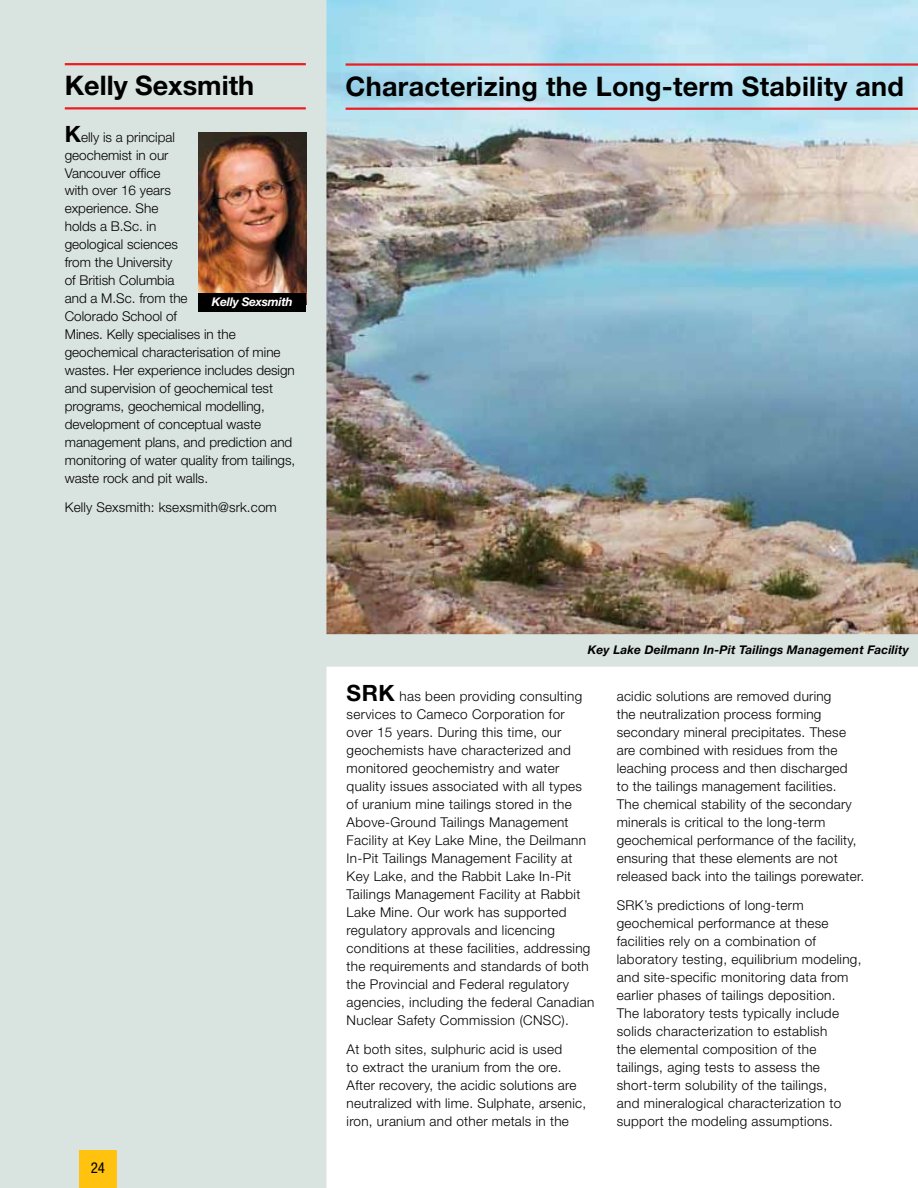
<style>
.page{position:relative;width:918px;height:1188px;background:#fff}
.page>*{position:absolute;margin:0;border:0;box-sizing:border-box;transform-origin:0 0}
.t1{font:700 27px "Helvetica Neue";letter-spacing:.01em;color:#000}
.t2{font:condensed 15px "Helvetica Neue";color:#000}
.t3{font:300 13.5px/18px "Helvetica Neue";letter-spacing:.02em;color:#000}
.t4{font:300 13.5px/18px "Helvetica Neue";color:#000}
.t5{font:italic 700 12px "Helvetica Neue";letter-spacing:.01em;color:#000}
.t6{font:italic 700 12px "Helvetica Neue";letter-spacing:-.02em;color:#fff}
.s1{font-weight:700;font-size:22.5px}
</style>
<div class="page">
<img style="left:326px;top:0;width:592px;height:634px">
<div style="left:326px;top:634px;width:592px;height:33px;background:#d9e3e0"></div>
<hr style="left:346px;top:63px;width:572px;height:3px;background:#ed1d24">
<hr style="left:346px;top:108px;width:572px;height:2px;background:#ed1d24">
<div style="left:0;top:0;width:326px;height:1188px;background:#d9e3e0"></div>
<svg style="left:79px;top:1150px;width:38px;height:38px"></svg>
<hr style="left:65px;top:63px;width:241px;height:2px;background:#ed1d24">
<hr style="left:65px;top:107px;width:241px;height:2px;background:#ed1d24">
<img style="left:198px;top:133px;width:108px;height:161px">
<div style="left:198px;top:294px;width:108px;height:18px;background:#000"></div>
<h1 class="t1" style="left:65px;top:69px;width:191px">Kelly Sexsmith</h1>
<p class="t4" style="left:65px;top:127px;width:232px"><span class="s1">K</span>elly is a principal<br>geochemist in our<br>Vancouver office<br>with over 16 years<br>experience. She<br>holds a B.Sc. in<br>geological sciences<br>from the University<br>of British Columbia<br>and a M.Sc. from the<br>Colorado School of<br>Mines. Kelly specialises in the geochemical characterisation of mine wastes. Her experience includes design and supervision of geochemical test programs, geochemical modelling, development of conceptual waste management plans, and prediction and monitoring of water quality from tailings, waste rock and pit walls.</p>
<p class="t3" style="left:65px;top:498px;width:214px">Kelly Sexsmith: ksexsmith@srk.com</p>
<p class="t6" style="left:212px;top:295px;width:83px">Kelly Sexsmith</p>
<p class="t2" style="left:91px;top:1160px;width:16px">24</p>
<h1 class="t1" style="left:346px;top:69px;width:560px">Characterizing the Long-term Stability and</h1>
<p class="t5" style="left:588px;top:642px;width:323px">Key Lake Deilmann In-Pit Tailings Management Facility</p>
<p class="t3" style="left:347px;top:687px;width:249px"><span class="s1">SRK</span> has been providing consulting services to Cameco Corporation for<br>over 15 years. During this time, our geochemists have characterized and monitored geochemistry and water quality issues associated with all types of uranium mine tailings stored in the Above-Ground Tailings Management Facility at Key Lake Mine, the Deilmann In-Pit Tailings Management Facility at Key Lake, and the Rabbit Lake In-Pit Tailings Management Facility at Rabbit Lake Mine. Our work has supported regulatory approvals and licencing conditions at these facilities, addressing the requirements and standards of both the Provincial and Federal regulatory agencies, including the federal Canadian Nuclear Safety Commission (CNSC).</p>
<p class="t3" style="left:347px;top:1040px;width:241px">At both sites, sulphuric acid is used<br>to extract the uranium from the ore.<br>After recovery, the acidic solutions are neutralized with lime. Sulphate, arsenic, iron, uranium and other metals in the</p>
<p class="t3" style="left:617px;top:687px;width:249px">acidic solutions are removed during<br>the neutralization process forming secondary mineral precipitates. These are combined with residues from the leaching process and then discharged<br>to the tailings management facilities.<br>The chemical stability of the secondary minerals is critical to the long-term geochemical performance of the facility, ensuring that these elements are not released back into the tailings porewater.</p>
<p class="t3" style="left:617px;top:896px;width:246px">SRK’s predictions of long-term geochemical performance at these facilities rely on a combination of laboratory testing, equilibrium modeling, and site-specific monitoring data from earlier phases of tailings deposition.<br>The laboratory tests typically include solids characterization to establish<br>the elemental composition of the tailings, aging tests to assess the short-term solubility of the tailings,<br>and mineralogical characterization to support the modeling assumptions.</p>
</div>
